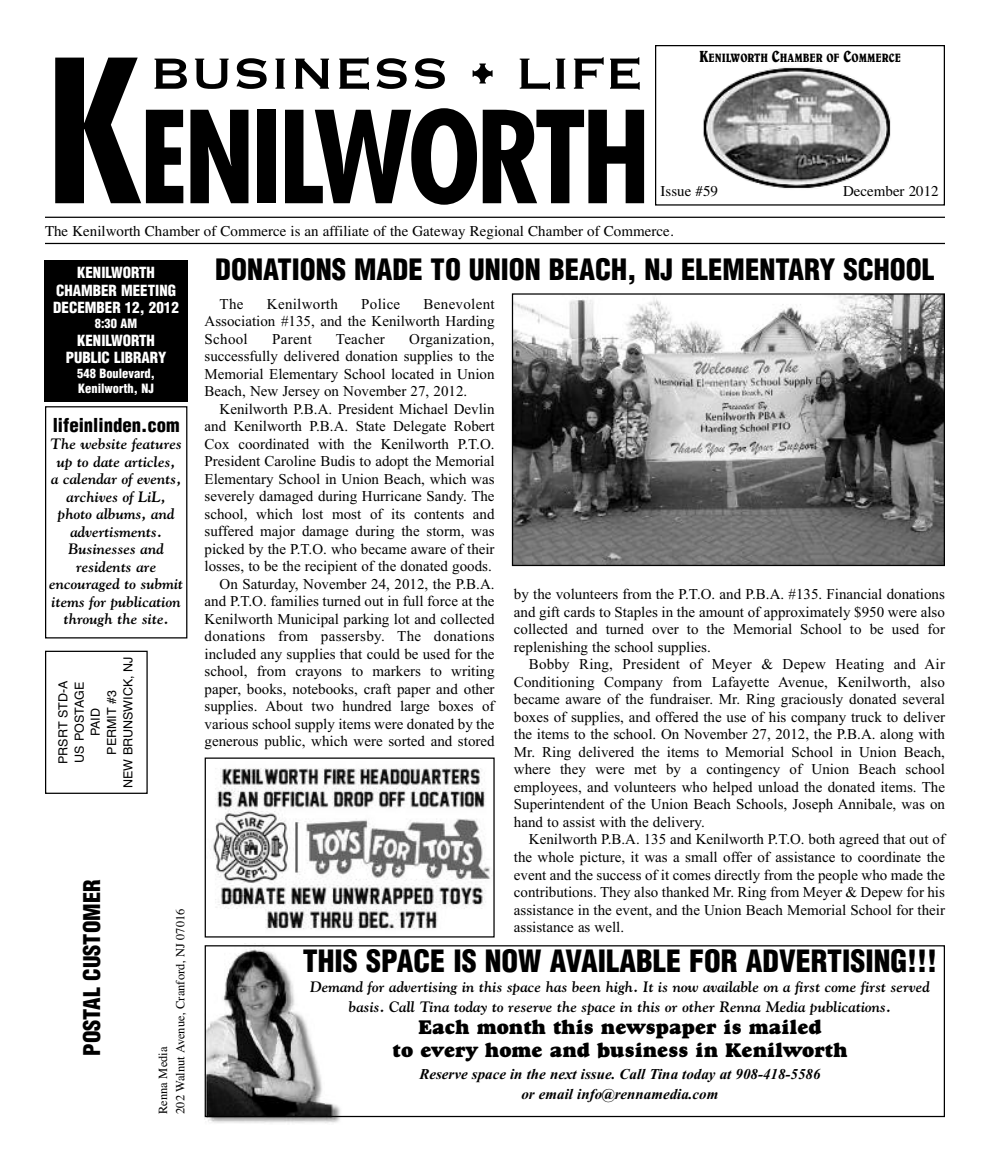
<style>
.page{position:relative;width:990px;height:1159px;background:#fff}
.page>*{position:absolute;margin:0;border:0;box-sizing:border-box;transform-origin:0 0}
.t1{font:700 condensed 193.12px "Futura";color:#000}
.t2{font:700 condensed 124px "Futura";letter-spacing:-.035em;color:#000}
.t3{font:57.25px "Copperplate";color:#000}
.t4{font:900 condensed 30px "Helvetica";color:#000}
.t5{font:900 condensed 28.75px "Helvetica";color:#000}
.t6{font:900 condensed 22.5px "Helvetica";color:#000}
.t7{font:20px/22.5px "Goudy Heavyface";color:#000;text-align:center}
.t8{font:900 condensed 18.75px "Helvetica";color:#000}
.t9{font:15px/17.5px "Times New Roman";color:#000;text-align:justify}
.t10{font:italic 700 15px/17.5px "Goudy";color:#000;text-align:center}
.t11{font:15px "Times";color:#000}
.t12{font:italic 700 15px/20px "Times New Roman";color:#000;text-align:center}
.t13{font:900 condensed 15px/17.5px "Helvetica";color:#fff;text-align:center}
.t14{font:15px "Times New Roman";letter-spacing:.02em;color:#000}
.t15{font:12.5px/16.2px "Helvetica";color:#000;text-align:center}
.t16{font:12.5px/17.5px "Times";color:#000}
.t17{font:900 condensed 12.5px/15px "Helvetica";color:#fff}
.t18{font:condensed 12.25px "Belwe";color:#000}
.s1{font-size:16.25px}
</style>
<div class="page">
<hr style="left:45px;top:217px;width:900px;height:1px;background:#000">
<hr style="left:45px;top:243px;width:900px;height:1px;background:#000">
<div style="left:655px;top:45px;width:290px;height:161px;border:1px solid #000"></div>
<img style="left:702px;top:65px;width:191px;height:125px;border-radius:50%">
<div style="left:44px;top:260px;width:144px;height:141px;background:#000"></div>
<div style="left:45px;top:651px;width:103px;height:143px;border:1px solid #000"></div>
<img style="left:205px;top:947px;width:139px;height:176px">
<div style="left:205px;top:945px;width:740px;height:172px;border:1px solid #000"></div>
<div style="left:45px;top:406px;width:142px;height:232px;border:1px solid #000"></div>
<img style="left:514px;top:295px;width:429px;height:269px">
<div style="left:512px;top:293px;width:433px;height:273px;border:1px solid #000"></div>
<img style="left:210px;top:768px;width:282px;height:161px">
<div style="left:205px;top:757px;width:290px;height:180px;border:1px solid #000"></div>
<p class="t18" style="left:699px;top:54px;width:203px"><span class="s1">K</span>ENILWORTH <span class="s1">C</span>HAMBER OF <span class="s1">C</span>OMMERCE</p>
<h3 class="t3" style="left:150px;top:36px;width:495px">BUSINESS • LIFE</h3>
<h1 class="t1" style="left:45px;top:47px;width:101px">K</h1>
<p class="t11" style="left:45px;top:222px;width:630px">The Kenilworth Chamber of Commerce is an affiliate of the Gateway Regional Chamber of Commerce.</p>
<h2 class="t2" style="left:139px;top:103px;width:513px">ENILWORTH</h2>
<p class="t11" style="left:661px;top:182px;width:59px">Issue #59</p>
<p class="t11" style="left:843px;top:182px;width:97px">December 2012</p>
<p class="t13" style="left:53px;top:264px;width:127px">KENILWORTH<br>CHAMBER MEETING<br>DECEMBER 12, 2012</p>
<p class="t17" style="left:95px;top:317px;width:44px">8:30 AM</p>
<p class="t13" style="left:66px;top:332px;width:102px">KENILWORTH<br>PUBLIC LIBRARY</p>
<p class="t17" style="left:77px;top:367px;width:79px">548 Boulevard,<br>Kenilworth, NJ</p>
<p class="t8" style="left:53px;top:414px;width:129px">lifeinlinden.com</p>
<p class="t10" style="left:49px;top:435px;width:136px">The website features up to date articles,<br>a calendar of events, archives of LiL, photo albums, and advertisments.<br>Businesses and residents are encouraged to submit items for publication through the site.</p>
<p class="t15" style="left:55px;top:788px;width:133px;rotate:-90deg">PRSRT STD-A<br>US POSTAGE<br>PAID<br>PERMIT #3<br>NEW BRUNSWICK, NJ</p>
<h3 class="t6" style="left:79px;top:1056px;width:178px;rotate:-90deg">POSTAL CUSTOMER</h3>
<p class="t16" style="left:154px;top:1114px;width:207px;rotate:-90deg">Renna Media<br>202 Walnut Avenue, Cranford, NJ 07016</p>
<h3 class="t5" style="left:215px;top:254px;width:721px">DONATIONS MADE TO UNION BEACH, NJ ELEMENTARY SCHOOL</h3>
<p class="t9" style="left:220px;top:295px;width:25px">The</p>
<p class="t14" style="left:267px;top:295px;width:73px">Kenilworth</p>
<p class="t9" style="left:361px;top:295px;width:40px">Police</p>
<p class="t9" style="left:205px;top:295px;width:291px;text-indent:219px">Benevolent Association #135, and the Kenilworth Harding School</p>
<p class="t9" style="left:205px;top:330px;width:291px;text-indent:205px">Organization, successfully delivered donation supplies to the Memorial Elementary School located in Union Beach, New Jersey on November 27, 2012.</p>
<p class="t9" style="left:205px;top:400px;width:292px;text-align:right">Kenilworth P.B.A. President Michael Devlin and Kenilworth P.B.A. State Delegate Robert Cox coordinated with the Kenilworth P.T.O.<br>President Caroline Budis to adopt the Memorial Elementary School in Union Beach, which was severely damaged during Hurricane Sandy. The school, which lost most of its contents and suffered major damage during the storm, was picked by the P.T.O. who became aware of their losses, to be the recipient of the donated goods.<br>On Saturday, November 24, 2012, the P.B.A. and P.T.O. families turned out in full force at the Kenilworth Municipal parking lot and collected donations from passersby. The donations included any supplies that could be used for the school, from crayons to markers to writing paper, books, notebooks, craft paper and other supplies. About two hundred large boxes of various school supply items were donated by the generous public, which were sorted and stored</p>
<p class="t9" style="left:272px;top:330px;width:41px">Parent</p>
<p class="t14" style="left:336px;top:330px;width:51px">Teacher</p>
<p class="t9" style="left:514px;top:585px;width:433px">by the volunteers from the P.T.O. and P.B.A. #135. Financial donations and gift cards to Staples in the amount of approximately $950 were also collected and turned over to the Memorial School to be used for replenishing the school supplies.</p>
<p class="t9" style="left:514px;top:655px;width:433px;text-indent:15px">Bobby Ring, President of Meyer &amp; Depew Heating and Air Conditioning Company from Lafayette Avenue, Kenilworth, also became aware of the fundraiser. Mr. Ring graciously donated several boxes of supplies, and offered the use of his company truck to deliver the items to the school. On November 27, 2012, the P.B.A. along with Mr. Ring delivered the items to Memorial School in Union Beach, where they were met by a contingency of Union Beach school employees, and volunteers who helped unload the donated items. The Superintendent of the Union Beach Schools, Joseph Annibale, was on hand to assist with the delivery.</p>
<p class="t9" style="left:514px;top:830px;width:433px;text-indent:15px">Kenilworth P.B.A. 135 and Kenilworth P.T.O. both agreed that out of the whole picture, it was a small offer of assistance to coordinate the event and the success of it comes directly from the people who made the contributions. They also thanked Mr. Ring from Meyer &amp; Depew for his assistance in the event, and the Union Beach Memorial School for their assistance as well.</p>
<h3 class="t4" style="left:303px;top:944px;width:636px">THIS SPACE IS NOW AVAILABLE FOR ADVERTISING!!!</h3>
<p class="t10" style="left:310px;top:977px;width:621px;line-height:20px">Demand for advertising in this space has been high. It is now available on a first come first served basis. Call Tina today to reserve the space in this or other Renna Media publications.</p>
<h3 class="t7" style="left:392px;top:1018px;width:456px">Each month this newspaper is mailed<br>to every home and business in Kenilworth</h3>
<p class="t12" style="left:419px;top:1064px;width:403px">Reserve space in the next issue. Call Tina today at 908-418-5586 or email info@rennamedia.com</p>
</div>
